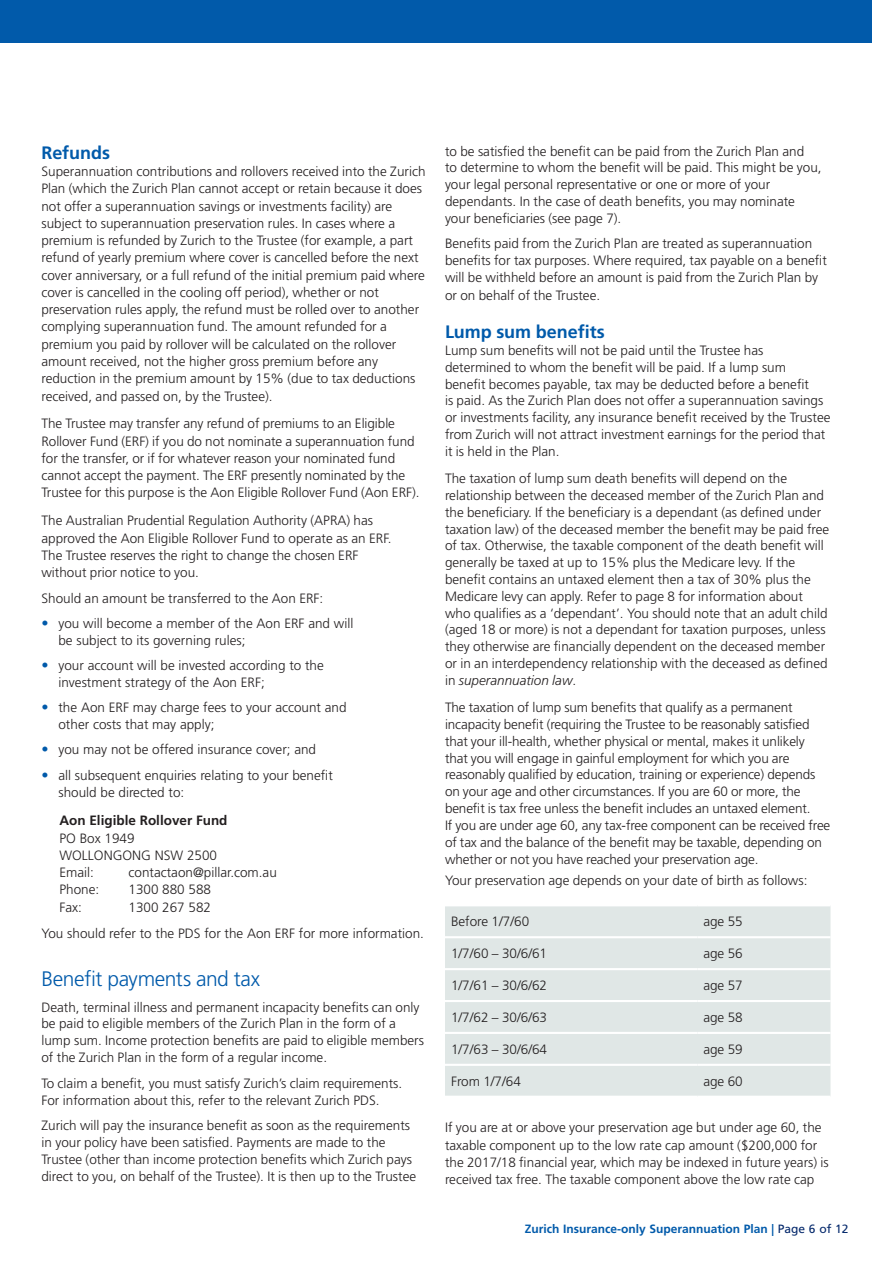
<style>
.page{position:relative;width:872px;height:1263px;background:#fff}
.page>*{position:absolute;margin:0;border:0;box-sizing:border-box;transform-origin:0 0}
.t1{font:300 21px "Frutiger";letter-spacing:-.02em;color:#015aaa}
.t2{font:700 18px "Frutiger";letter-spacing:-.005em;color:#015aaa}
.t3{font:300 13.5px/16.8px "Frutiger";color:#231f20}
.t4{font:700 13.5px "Frutiger";color:#231f20}
.t5{font:700 12px "Frutiger";color:#015aaa}
.s1{font-size:14.25px;color:#015aaa}
.s2{font-style:italic}
.s3{font-weight:400;color:#04286b}
</style>
<div class="page">
<div style="left:0;top:0;width:872px;height:43px;background:#015aaa"></div>
<div style="left:445px;top:906px;width:385px;height:190px;background:#e0e7e6"></div>
<hr style="left:445px;top:936px;width:252px;height:2px;background:#fff">
<hr style="left:697px;top:936px;width:133px;height:2px;background:#fff">
<hr style="left:445px;top:968px;width:252px;height:2px;background:#fff">
<hr style="left:697px;top:968px;width:133px;height:2px;background:#fff">
<hr style="left:445px;top:1000px;width:252px;height:2px;background:#fff">
<hr style="left:697px;top:1000px;width:133px;height:2px;background:#fff">
<hr style="left:445px;top:1032px;width:252px;height:2px;background:#fff">
<hr style="left:697px;top:1032px;width:133px;height:2px;background:#fff">
<hr style="left:445px;top:1064px;width:252px;height:2px;background:#fff">
<hr style="left:697px;top:1064px;width:133px;height:2px;background:#fff">
<h2 class="t2" style="left:41px;top:142px;width:70px">Refunds</h2>
<p class="t3" style="left:41px;top:163px;width:385px;line-height:17.2px">Superannuation contributions and rollovers received into the Zurich Plan (which the Zurich Plan cannot accept or retain because it does not offer a superannuation savings or investments facility) are subject to superannuation preservation rules. In cases where a premium is refunded by Zurich to the Trustee (for example, a part refund of yearly premium where cover is cancelled before the next cover anniversary, or a full refund of the initial premium paid where cover is cancelled in the cooling off period), whether or not preservation rules apply, the refund must be rolled over to another complying superannuation fund. The amount refunded for a premium you paid by rollover will be calculated on the rollover amount received, not the higher gross premium before any reduction in the premium amount by 15% (due to tax deductions received, and passed on, by the Trustee).</p>
<p class="t3" style="left:41px;top:415px;width:379px;line-height:17.2px">The Trustee may transfer any refund of premiums to an Eligible Rollover Fund (ERF) if you do not nominate a superannuation fund for the transfer, or if for whatever reason your nominated fund cannot accept the payment. The ERF presently nominated by the Trustee for this purpose is the Aon Eligible Rollover Fund (Aon ERF).</p>
<p class="t3" style="left:41px;top:512px;width:351px;line-height:17.2px">The Australian Prudential Regulation Authority (APRA) has approved the Aon Eligible Rollover Fund to operate as an ERF.<br>The Trustee reserves the right to change the chosen ERF without prior notice to you.</p>
<p class="t3" style="left:41px;top:590px;width:283px">Should an amount be transferred to the Aon ERF:</p>
<p class="t3" style="left:58px;top:615px;width:296px;text-indent:-17px"><span class="s1">•</span> you will become a member of the Aon ERF and will be subject to its governing rules;</p>
<p class="t3" style="left:58px;top:657px;width:267px;text-indent:-17px"><span class="s1">•</span> your account will be invested according to the investment strategy of the Aon ERF;</p>
<p class="t3" style="left:58px;top:699px;width:290px;text-indent:-17px"><span class="s1">•</span> the Aon ERF may charge fees to your account and other costs that may apply;</p>
<p class="t3" style="left:41px;top:741px;width:276px"><span class="s1">•</span> you may not be offered insurance cover; and</p>
<p class="t3" style="left:58px;top:767px;width:276px;line-height:17.2px;text-indent:-17px"><span class="s1">•</span> all subsequent enquiries relating to your benefit should be directed to:</p>
<p class="t4" style="left:59px;top:813px;width:170px">Aon Eligible Rollover Fund</p>
<p class="t3" style="left:59px;top:829px;width:159px;line-height:17.2px">PO Box 1949<br>WOLLONGONG NSW 2500<br>Email:</p>
<p class="t3" style="left:128px;top:864px;width:150px">contactaon@pillar.com.au</p>
<p class="t3" style="left:59px;top:881px;width:41px">Phone:</p>
<p class="t3" style="left:128px;top:881px;width:84px">1300 880 588</p>
<p class="t3" style="left:59px;top:899px;width:24px">Fax:</p>
<p class="t3" style="left:41px;top:894px;width:384px;line-height:26.8px;text-indent:87px">1300 267 582<br>You should refer to the PDS for the Aon ERF for more information.</p>
<h1 class="t1" style="left:41px;top:967px;width:220px">Benefit payments and tax</h1>
<p class="t3" style="left:41px;top:999px;width:384px">Death, terminal illness and permanent incapacity benefits can only be paid to eligible members of the Zurich Plan in the form of a lump sum. Income protection benefits are paid to eligible members of the Zurich Plan in the form of a regular income.</p>
<p class="t3" style="left:41px;top:1075px;width:362px">To claim a benefit, you must satisfy Zurich’s claim requirements.<br>For information about this, refer to the relevant Zurich PDS.</p>
<p class="t3" style="left:41px;top:1117px;width:376px">Zurich will pay the insurance benefit as soon as the requirements in your policy have been satisfied. Payments are made to the Trustee (other than income protection benefits which Zurich pays direct to you, on behalf of the Trustee). It is then up to the Trustee</p>
<p class="t3" style="left:445px;top:143px;width:378px">to be satisfied the benefit can be paid from the Zurich Plan and<br>to determine to whom the benefit will be paid. This might be you, your legal personal representative or one or more of your dependants. In the case of death benefits, you may nominate your beneficiaries (see page 7).</p>
<p class="t3" style="left:445px;top:235px;width:383px">Benefits paid from the Zurich Plan are treated as superannuation benefits for tax purposes. Where required, tax payable on a benefit will be withheld before an amount is paid from the Zurich Plan by or on behalf of the Trustee.</p>
<h2 class="t2" style="left:445px;top:321px;width:161px">Lump sum benefits</h2>
<p class="t3" style="left:445px;top:342px;width:387px">Lump sum benefits will not be paid until the Trustee has determined to whom the benefit will be paid. If a lump sum<br>benefit becomes payable, tax may be deducted before a benefit<br>is paid. As the Zurich Plan does not offer a superannuation savings or investments facility, any insurance benefit received by the Trustee from Zurich will not attract investment earnings for the period that it is held in the Plan.</p>
<p class="t3" style="left:445px;top:470px;width:386px">The taxation of lump sum death benefits will depend on the relationship between the deceased member of the Zurich Plan and the beneficiary. If the beneficiary is a dependant (as defined under taxation law) of the deceased member the benefit may be paid free of tax. Otherwise, the taxable component of the death benefit will generally be taxed at up to 15% plus the Medicare levy. If the benefit contains an untaxed element then a tax of 30% plus the Medicare levy can apply. Refer to page 8 for information about who qualifies as a ‘dependant’. You should note that an adult child (aged 18 or more) is not a dependant for taxation purposes, unless they otherwise are financially dependent on the deceased member or in an interdependency relationship with the deceased as defined in <span class="s2">superannuation law</span>.</p>
<p class="t3" style="left:445px;top:699px;width:387px">The taxation of lump sum benefits that qualify as a permanent incapacity benefit (requiring the Trustee to be reasonably satisfied that your ill-health, whether physical or mental, makes it unlikely that you will engage in gainful employment for which you are reasonably qualified by education, training or experience) depends on your age and other circumstances. If you are 60 or more, the benefit is tax free unless the benefit includes an untaxed element.<br>If you are under age 60, any tax-free component can be received free of tax and the balance of the benefit may be taxable, depending on whether or not you have reached your preservation age.</p>
<p class="t3" style="left:445px;top:872px;width:364px">Your preservation age depends on your date of birth as follows:</p>
<p class="t3" style="left:451px;top:913px;width:80px">Before 1/7/60</p>
<p class="t3" style="left:703px;top:913px;width:41px">age 55</p>
<p class="t3" style="left:451px;top:945px;width:98px">1/7/60 – 30/6/61</p>
<p class="t3" style="left:703px;top:945px;width:41px">age 56</p>
<p class="t3" style="left:451px;top:977px;width:98px">1/7/61 – 30/6/62</p>
<p class="t3" style="left:703px;top:977px;width:41px">age 57</p>
<p class="t3" style="left:451px;top:1009px;width:98px">1/7/62 – 30/6/63</p>
<p class="t3" style="left:703px;top:1009px;width:41px">age 58</p>
<p class="t3" style="left:451px;top:1041px;width:98px">1/7/63 – 30/6/64</p>
<p class="t3" style="left:703px;top:1041px;width:41px">age 59</p>
<p class="t3" style="left:451px;top:1073px;width:71px">From 1/7/64</p>
<p class="t3" style="left:703px;top:1073px;width:41px">age 60</p>
<p class="t3" style="left:445px;top:1119px;width:385px;line-height:17.2px">If you are at or above your preservation age but under age 60, the taxable component up to the low rate cap amount ($200,000 for the 2017/18 financial year, which may be indexed in future years) is received tax free. The taxable component above the low rate cap</p>
<p class="t5" style="left:525px;top:1222px;width:325px">Zurich Insurance-only Superannuation Plan | <span class="s3">Page 6 of 12</span></p>
</div>
